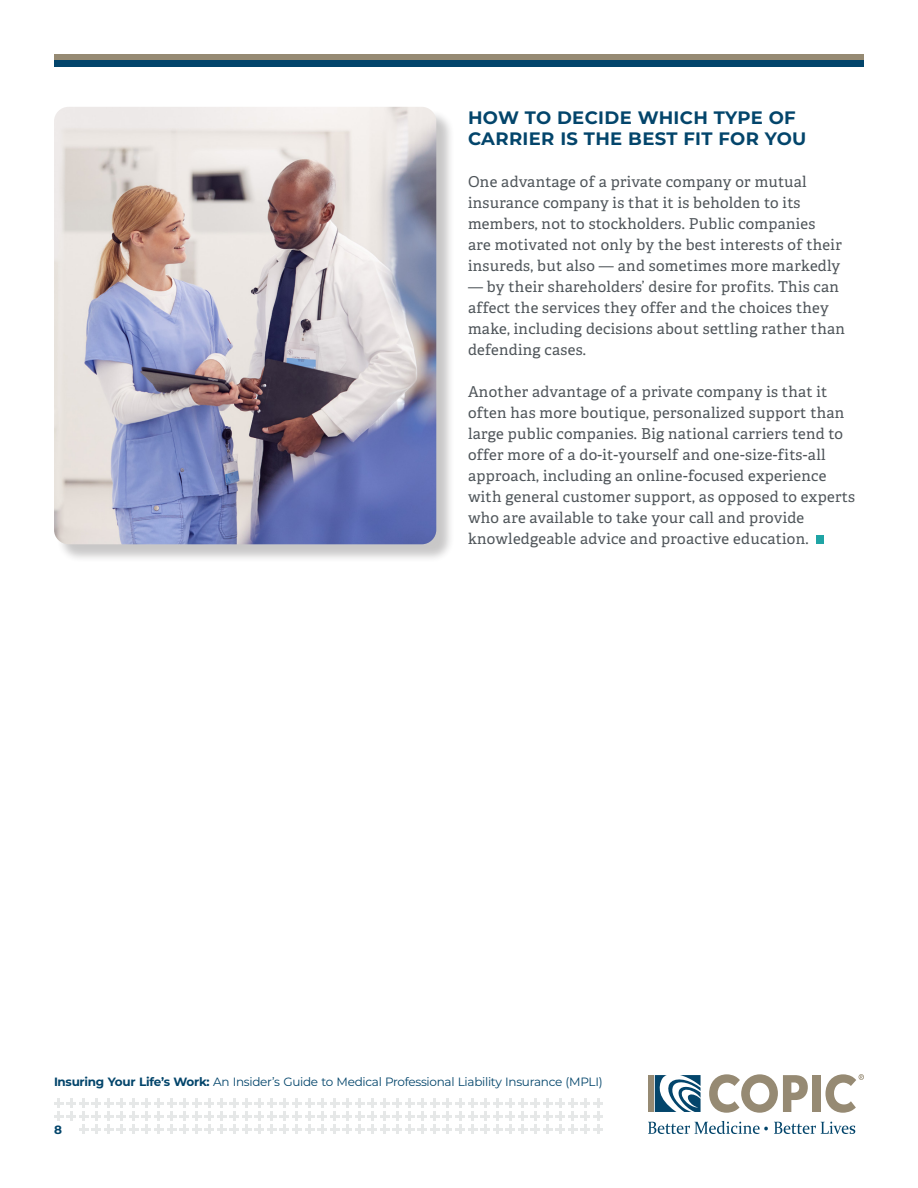
<style>
.page{position:relative;width:918px;height:1188px;background:#fff}
.page>*{position:absolute;margin:0;border:0;box-sizing:border-box;transform-origin:0 0}
.t1{font:700 18px/21px "Montserrat";letter-spacing:.02em;color:#03456b}
.t2{font:15px/21px "Adelle";letter-spacing:.02em;color:#4f555a}
.t3{font:12px "Montserrat";letter-spacing:-.025em;color:#03456b}
.t4{font:700 12px "Montserrat";color:#03456b}
.s1{font-weight:700}
</style>
<div class="page">
<div style="left:648px;top:1075px;width:6px;height:37px;background:#968a73"></div>
<svg style="left:648px;top:1121px;width:120px;height:13px"></svg>
<svg style="left:774px;top:1122px;width:81px;height:12px"></svg>
<svg style="left:709px;top:1074px;width:99px;height:39px"></svg>
<div style="left:812px;top:1075px;width:8px;height:37px;background:#968a73"></div>
<svg style="left:655px;top:1075px;width:46px;height:37px"></svg>
<svg style="left:825px;top:1074px;width:39px;height:39px"></svg>
<svg style="left:54px;top:1098px;width:549px;height:36px"></svg>
<div style="left:54px;top:54px;width:810px;height:6px;background:#968a73"></div>
<div style="left:54px;top:60px;width:810px;height:7px;background:#03456b"></div>
<div style="left:816px;top:536px;width:8px;height:8px;background:#1fa4a5"></div>
<div style="left:56px;top:109px;width:399px;height:454px;background:#231f20;opacity:.25"></div>
<img style="left:54px;top:107px;width:382px;height:437px">
<p class="t1" style="left:468px;top:106px;width:340px">HOW TO DECIDE WHICH TYPE OF<br>CARRIER IS THE BEST FIT FOR YOU</p>
<p class="t2" style="left:468px;top:172px;width:375px">One advantage of a private company or mutual insurance company is that it is beholden to its members, not to stockholders. Public companies are motivated not only by the best interests of their insureds, but also — and sometimes more markedly</p>
<p class="t2" style="left:468px;top:277px;width:379px">— by their shareholders’ desire for profits. This can affect the services they offer and the choices they make, including decisions about settling rather than defending cases.</p>
<p class="t2" style="left:468px;top:382px;width:389px">Another advantage of a private company is that it often has more boutique, personalized support than large public companies. Big national carriers tend to offer more of a do-it-yourself and one-size-fits-all approach, including an online-focused experience with general customer support, as opposed to experts who are available to take your call and provide knowledgeable advice and proactive education.</p>
<p class="t3" style="left:54px;top:1073px;width:550px"><span class="s1">Insuring Your Life’s Work:</span> An Insider’s Guide to Medical Professional Liability Insurance (MPLI)</p>
<p class="t4" style="left:54px;top:1121px;width:9px">8</p>
</div>
